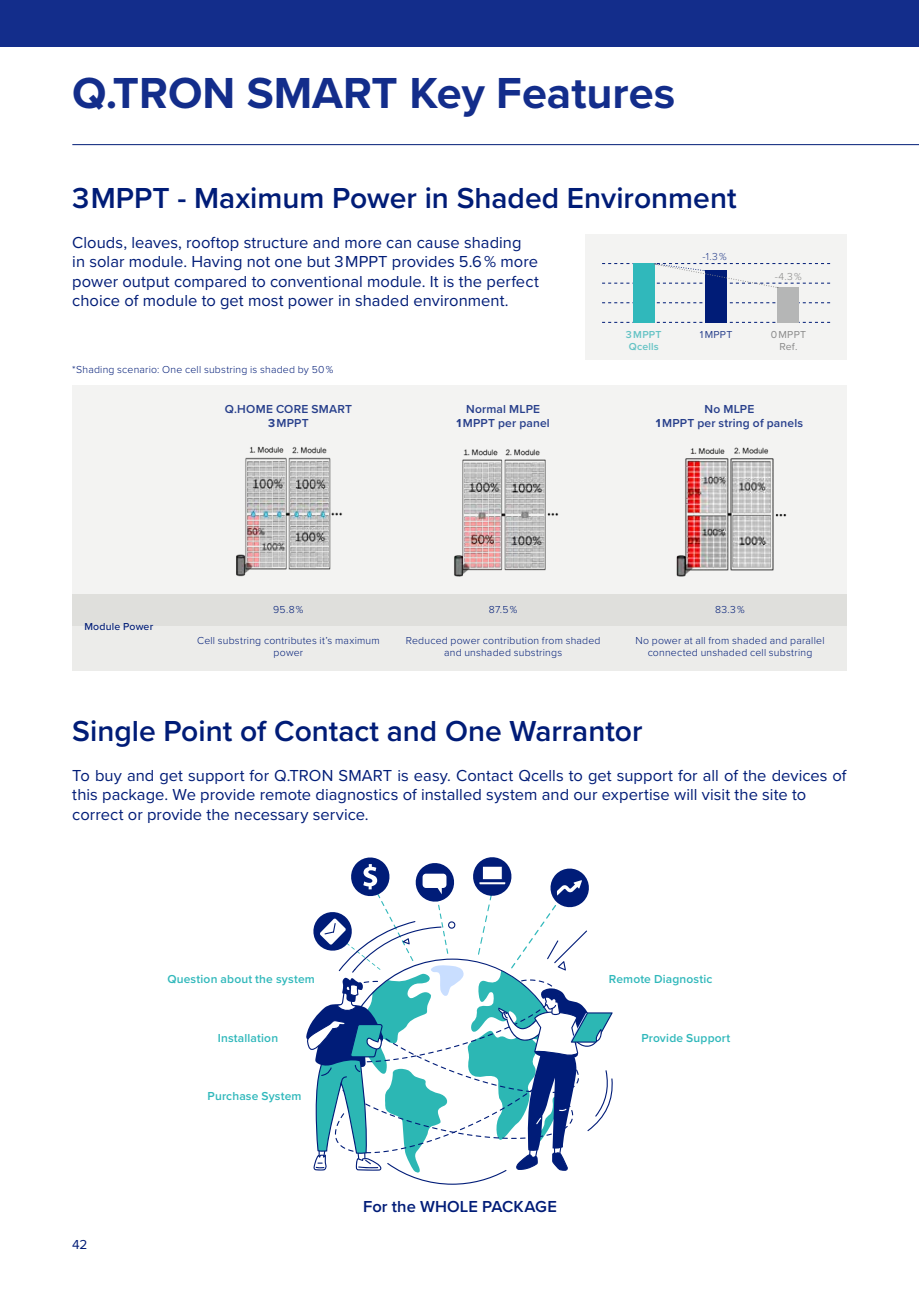
<style>
.page{position:relative;width:919px;height:1289px;background:#fff}
.page>*{position:absolute;margin:0;border:0;box-sizing:border-box;transform-origin:0 0}
.t1{font:700 45px "Proxima Nova";color:#132d8b}
.t2{font:600 30px "Proxima Nova";color:#001c77}
.t3{font:16.5px/19.5px "Proxima Nova";letter-spacing:.005em;color:#001c77}
.t4{font:600 16.5px "Proxima Nova";letter-spacing:.005em;color:#001c77}
.t5{font:13.5px "Proxima Nova";color:#001c77}
.t6{font:600 12px "Proxima Nova";letter-spacing:.015em;color:#30b8bb}
.t7{font:600 12px/14.2px "Proxima Nova";letter-spacing:.015em;color:#263e8b;text-align:center}
.t8{font:300 10.5px/12px "Proxima Nova";letter-spacing:.02em;color:#001c77;text-align:center}
.t9{font:600 10.5px/12px "Proxima Nova";letter-spacing:.02em;color:#65c3c5}
.t10{font:500 10.5px "Proxima Nova";letter-spacing:.02em;color:#001c77}
.t11{font:10.5px/12px "Proxima Nova";letter-spacing:.02em;color:#898989;text-align:center}
.t12{font:300 10.5px "Proxima Nova";color:#263e8b}
.t13{font:10.5px "Proxima Nova";letter-spacing:.03em;color:#263e8b}
.t14{font:300 10.5px "Proxima Nova";color:#898989}
.s1{font-weight:700}
</style>
<div class="page">
<hr style="left:72px;top:144px;width:846px;height:1px;background:#001c77">
<div style="left:0;top:0;width:918px;height:47px;background:#132d8b"></div>
<div style="left:72px;top:385px;width:774px;height:243px;background:#f3f3f2"></div>
<svg style="left:236px;top:446px;width:106px;height:131px"></svg>
<svg style="left:676px;top:447px;width:111px;height:130px"></svg>
<div style="left:72px;top:595px;width:774px;height:31px;background:#dfdfdc"></div>
<div style="left:72px;top:626px;width:774px;height:44px;background:#ececea"></div>
<div style="left:585px;top:234px;width:261px;height:125px;background:#f3f3f2"></div>
<svg style="left:602px;top:302px;width:228px;height:1px"></svg>
<svg style="left:602px;top:322px;width:228px;height:1px"></svg>
<div style="left:633px;top:263px;width:21px;height:60px;background:#30b8bb"></div>
<div style="left:705px;top:270px;width:21px;height:53px;background:#001c77"></div>
<div style="left:777px;top:288px;width:22px;height:35px;background:#b5b6b6"></div>
<svg style="left:602px;top:263px;width:228px;height:25px"></svg>
<svg style="left:306px;top:857px;width:307px;height:327px"></svg>
<svg style="left:454px;top:449px;width:105px;height:128px"></svg>
<h1 class="t1" style="left:72px;top:59px;width:604px">Q.TRON SMART Key Features</h1>
<h2 class="t2" style="left:72px;top:175px;width:665px">3MPPT - Maximum Power in Shaded Environment</h2>
<p class="t3" style="left:72px;top:232px;width:468px">Clouds, leaves, rooftop structure and more can cause shading<br>in solar module. Having not one but 3MPPT provides 5.6 % more power output compared to conventional module. It is the perfect choice of module to get most power in shaded environment.</p>
<p class="t8" style="left:72px;top:362px;width:262px">*Shading scenario: One cell substring is shaded by 50 %</p>
<p class="t9" style="left:626px;top:328px;width:37px">3MPPT<br>Qcells</p>
<p class="t12" style="left:702px;top:248px;width:26px">-1.3 %</p>
<p class="t13" style="left:699px;top:326px;width:34px">1MPPT</p>
<p class="t14" style="left:774px;top:269px;width:29px">-4.3 %</p>
<p class="t11" style="left:770px;top:328px;width:37px">0MPPT<br>Ref.</p>
<p class="t7" style="left:225px;top:401px;width:129px">Q.HOME CORE SMART<br><span class="s1">3</span>MPPT</p>
<p class="t7" style="left:456px;top:401px;width:95px">Normal MLPE<br><span class="s1">1</span>MPPT per panel</p>
<p class="t7" style="left:655px;top:401px;width:149px">No MLPE<br><span class="s1">1</span>MPPT per string of panels</p>
<p class="t10" style="left:84px;top:618px;width:70px">Module Power</p>
<p class="t8" style="left:273px;top:602px;width:32px">95.8 %</p>
<p class="t8" style="left:197px;top:633px;width:184px">Cell substring contributes it’s maximum power</p>
<p class="t8" style="left:489px;top:602px;width:30px">87.5 %</p>
<p class="t8" style="left:405px;top:633px;width:196px">Reduced power contribution from shaded and unshaded substrings</p>
<p class="t8" style="left:715px;top:602px;width:31px">83.3 %</p>
<p class="t8" style="left:635px;top:634px;width:190px">No power at all from shaded and parallel connected unshaded cell substring</p>
<h2 class="t2" style="left:72px;top:708px;width:571px">Single Point of Contact and One Warrantor</h2>
<p class="t3" style="left:72px;top:764px;width:775px">To buy and get support for Q.TRON SMART is easy. Contact Qcells to get support for all of the devices of this package. We provide remote diagnostics of installed system and our expertise will visit the site to correct or provide the necessary service.</p>
<p class="t5" style="left:72px;top:1234px;width:17px">42</p>
<p class="t6" style="left:167px;top:969px;width:149px">Question about the system</p>
<p class="t6" style="left:218px;top:1028px;width:62px">Installation</p>
<p class="t6" style="left:208px;top:1087px;width:95px">Purchase System</p>
<p class="t4" style="left:363px;top:1194px;width:195px">For the WHOLE PACKAGE</p>
<p class="t6" style="left:608px;top:969px;width:105px">Remote Diagnostic</p>
<p class="t6" style="left:641px;top:1028px;width:91px">Provide Support</p>
</div>
